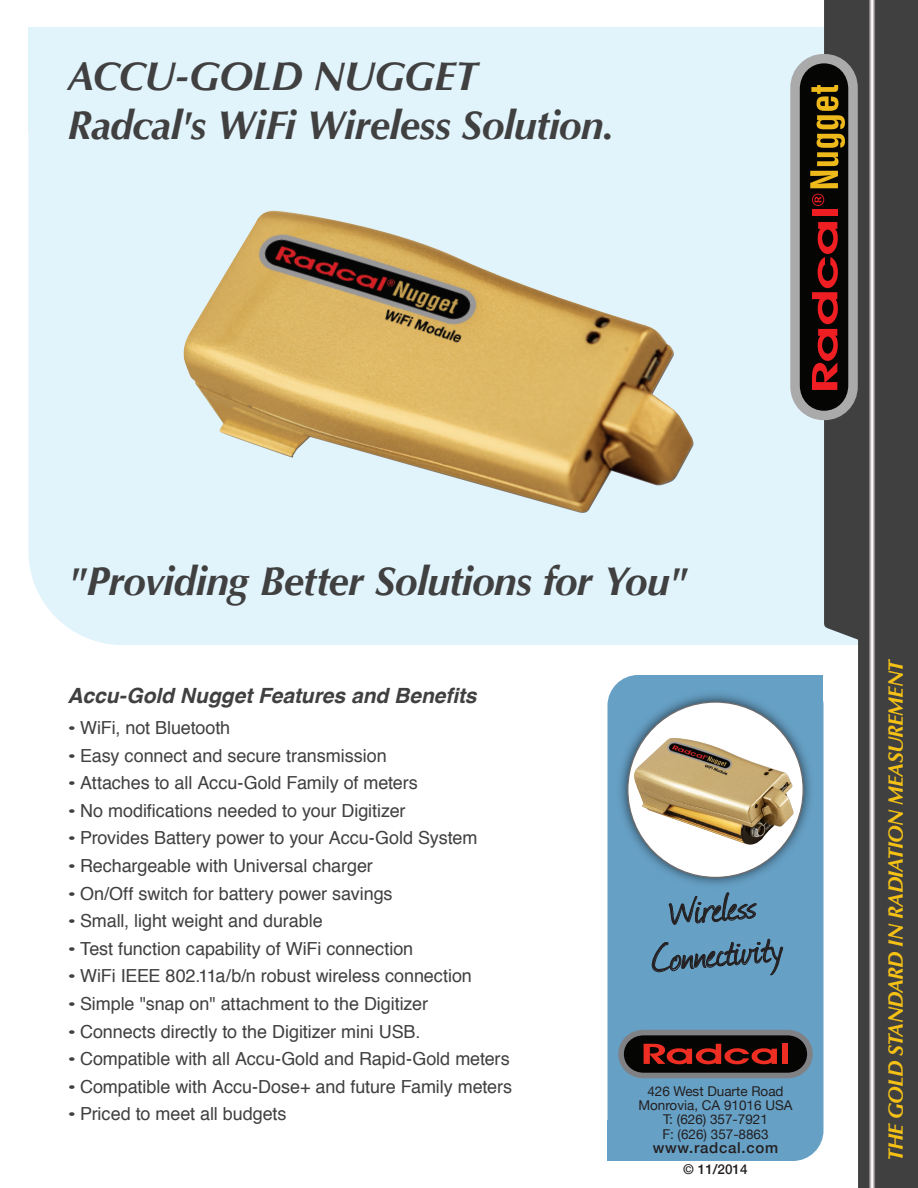
<style>
.page{position:relative;width:918px;height:1188px;background:#fff}
.page>*{position:absolute;margin:0;border:0;box-sizing:border-box;transform-origin:0 0}
.t1{font:45px/45px "Journal";color:#231f20;text-align:center}
.t2{font:italic 700 40.5px/48.6px "Optima";letter-spacing:-.02em;color:#414041}
.t3{font:italic 700 21px "Optima";letter-spacing:-.04em;color:#f5c115}
.t4{font:italic 700 21px "Helvetica";color:#414041}
.t5{font:18px "Helvetica";letter-spacing:-.005em;color:#414041}
.t6{font:500 15px "Helvetica Neue";letter-spacing:.05em;color:#231f20}
.t7{font:13.5px/14.2px "Helvetica Neue";color:#231f20;text-align:center}
.t8{font:500 13.5px "Helvetica Neue";color:#231f20}
.s1{font-size:16.5px}
</style>
<div class="page">
<div style="left:608px;top:675px;width:216px;height:486px;background:#66a0c5;border-radius:31px"></div>
<div style="left:788px;top:675px;width:36px;height:40px;background:#66a0c5"></div>
<div style="left:608px;top:1120px;width:36px;height:41px;background:#66a0c5"></div>
<div style="left:28px;top:27px;width:885px;height:618px;background:#e1f4fc;border-radius:94px"></div>
<div style="left:28px;top:27px;width:109px;height:105px;background:#e1f4fc"></div>
<svg style="left:618px;top:1030px;width:195px;height:48px;background:#4a3233"></svg>
<div style="left:782px;top:1044px;width:5px;height:20px;background:#ee2e22"></div>
<div style="left:858px;top:0;width:60px;height:1188px;background:#414041"></div>
<svg style="left:868px;top:649px;width:7px;height:539px;background:#aba9aa"></svg>
<svg style="left:669px;top:893px;width:88px;height:32px"></svg>
<svg style="left:651px;top:939px;width:132px;height:37px"></svg>
<svg style="left:790px;top:0;width:92px;height:649px"></svg>
<img style="left:183px;top:211px;width:511px;height:302px">
<img style="left:613px;top:687px;width:198px;height:206px">
<div style="left:628px;top:702px;width:175px;height:176px;background:#fff;border-radius:50%"></div>
<img style="left:633px;top:737px;width:161px;height:109px">
<h2 class="t2" style="left:68px;top:53px;width:548px">ACCU-GOLD NUGGET<br>Radcal's WiFi Wireless Solution.</h2>
<h2 class="t2" style="left:68px;top:557px;width:623px">"Providing Better Solutions for You"</h2>
<p class="t4" style="left:68px;top:679px;width:411px">Accu-Gold Nugget Features and Benefits</p>
<p class="t5" style="left:68px;top:714px;width:164px"><span class="s1">•</span> WiFi, not Bluetooth</p>
<p class="t5" style="left:68px;top:741px;width:321px"><span class="s1">•</span> Easy connect and secure transmission</p>
<p class="t5" style="left:68px;top:769px;width:352px"><span class="s1">•</span> Attaches to all Accu-Gold Family of meters</p>
<p class="t5" style="left:68px;top:797px;width:340px"><span class="s1">•</span> No modifications needed to your Digitizer</p>
<p class="t5" style="left:68px;top:824px;width:411px"><span class="s1">•</span> Provides Battery power to your Accu-Gold System</p>
<p class="t5" style="left:68px;top:852px;width:307px"><span class="s1">•</span> Rechargeable with Universal charger</p>
<p class="t5" style="left:68px;top:879px;width:327px"><span class="s1">•</span> On/Off switch for battery power savings</p>
<p class="t5" style="left:68px;top:907px;width:257px"><span class="s1">•</span> Small, light weight and durable</p>
<p class="t5" style="left:68px;top:935px;width:347px"><span class="s1">•</span> Test function capability of WiFi connection</p>
<p class="t5" style="left:68px;top:962px;width:406px"><span class="s1">•</span> WiFi IEEE 802.11a/b/n robust wireless connection</p>
<p class="t5" style="left:68px;top:990px;width:362px"><span class="s1">•</span> Simple "snap on" attachment to the Digitizer</p>
<p class="t5" style="left:68px;top:1017px;width:354px"><span class="s1">•</span> Connects directly to the Digitizer mini USB.</p>
<p class="t5" style="left:68px;top:1045px;width:444px"><span class="s1">•</span> Compatible with all Accu-Gold and Rapid-Gold meters</p>
<p class="t5" style="left:68px;top:1073px;width:446px"><span class="s1">•</span> Compatible with Accu-Dose+ and future Family meters</p>
<p class="t5" style="left:68px;top:1100px;width:221px"><span class="s1">•</span> Priced to meet all budgets</p>
<h1 class="t1" style="left:645px;top:891px;width:133px;rotate:-5deg">Wireless<br>Connectivity</h1>
<p class="t7" style="left:638px;top:1085px;width:156px">426 West Duarte Road<br>Monrovia, CA 91016 USA<br>T: (626) 357-7921<br>F: (626) 357-8863</p>
<p class="t6" style="left:653px;top:1135px;width:127px">www.radcal.com</p>
<p class="t8" style="left:683px;top:1158px;width:66px">© 11/2014</p>
<p class="t3" style="left:883px;top:1161px;width:503px;rotate:-90deg">THE GOLD STANDARD IN RADIATION MEASUREMENT</p>
</div>
